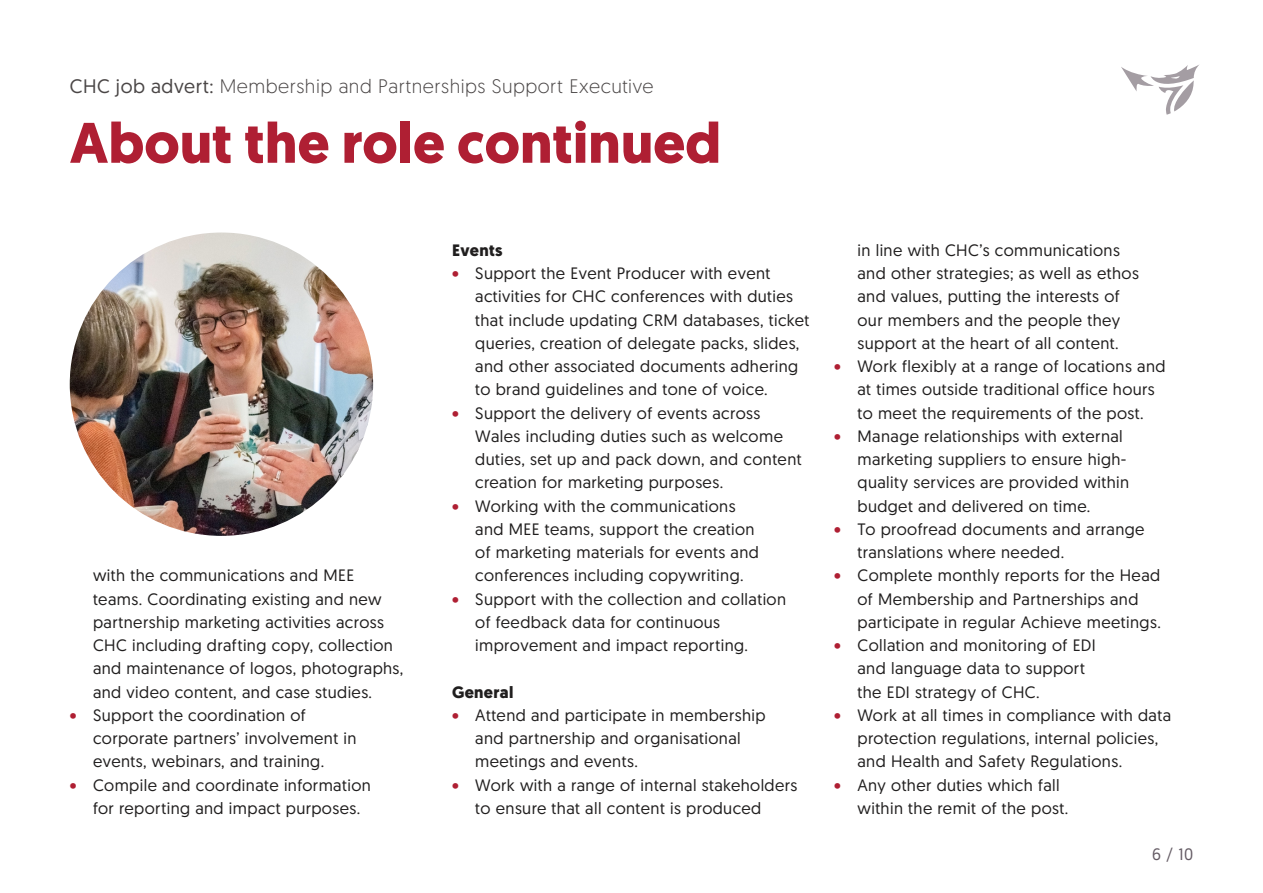
<style>
.page{position:relative;width:1263px;height:893px;background:#fff}
.page>*{position:absolute;margin:0;border:0;box-sizing:border-box;transform-origin:0 0}
.t1{font:700 57px "Geomanist";letter-spacing:.005em;color:#af1f33}
.t2{font:300 19.5px "Geomanist";letter-spacing:.025em;color:#4a4646}
.t3{font:16.5px/23.2px "Geomanist";letter-spacing:.025em;color:#201e1e}
.Minor_Heading{font:700 16.5px "Geomanist";letter-spacing:.02em;color:#201e1e}
.t4{font:16.5px "Geomanist";color:#645b64}
.s1{font-weight:400}
.s2{color:#af1f33}
</style>
<div class="page">
<svg style="left:1121px;top:65px;width:78px;height:50px"></svg>
<img style="left:70px;top:233px;width:303px;height:303px;border-radius:152px">
<p class="t2" style="left:70px;top:74px;width:585px"><span class="s1">CHC job advert:</span> Membership and Partnerships Support Executive</p>
<p class="t1" style="left:70px;top:105px;width:653px">About the role continued</p>
<p class="t3" style="left:93px;top:563px;width:312px">with the communications and MEE teams. Coordinating existing and new partnership marketing activities across CHC including drafting copy, collection and maintenance of logos, photographs, and video content, and case studies.</p>
<p class="t3" style="left:93px;top:703px;width:265px;text-indent:-23px"><span class="s2">•</span> Support the coordination of corporate partners’ involvement in events, webinars, and training.</p>
<p class="t3" style="left:93px;top:773px;width:279px;text-indent:-23px"><span class="s2">•</span> Compile and coordinate information for reporting and impact purposes.</p>
<p class="Minor_Heading" style="left:452px;top:239px;width:52px">Events</p>
<p class="t3" style="left:475px;top:261px;width:336px;text-indent:-23px"><span class="s2">•</span> Support the Event Producer with event activities for CHC conferences with duties that include updating CRM databases, ticket queries, creation of delegate packs, slides, and other associated documents adhering to brand guidelines and tone of voice.</p>
<p class="t3" style="left:475px;top:401px;width:328px;text-indent:-23px"><span class="s2">•</span> Support the delivery of events across Wales including duties such as welcome duties, set up and pack down, and content creation for marketing purposes.</p>
<p class="t3" style="left:475px;top:494px;width:285px;text-indent:-23px"><span class="s2">•</span> Working with the communications and MEE teams, support the creation of marketing materials for events and conferences including copywriting.</p>
<p class="t3" style="left:475px;top:587px;width:312px;text-indent:-23px"><span class="s2">•</span> Support with the collection and collation of feedback data for continuous improvement and impact reporting.</p>
<p class="Minor_Heading" style="left:452px;top:681px;width:63px">General</p>
<p class="t3" style="left:475px;top:703px;width:292px;text-indent:-23px"><span class="s2">•</span> Attend and participate in membership and partnership and organisational meetings and events.</p>
<p class="t3" style="left:475px;top:773px;width:324px;text-indent:-23px"><span class="s2">•</span> Work with a range of internal stakeholders to ensure that all content is produced</p>
<p class="t3" style="left:857px;top:238px;width:283px">in line with CHC’s communications and other strategies; as well as ethos and values, putting the interests of our members and the people they support at the heart of all content.</p>
<p class="t3" style="left:857px;top:354px;width:310px;text-indent:-23px"><span class="s2">•</span> Work flexibly at a range of locations and at times outside traditional office hours to meet the requirements of the post.</p>
<p class="t3" style="left:857px;top:424px;width:273px;text-indent:-23px"><span class="s2">•</span> Manage relationships with external marketing suppliers to ensure high&shy;quality services are provided within budget and delivered on time.</p>
<p class="t3" style="left:857px;top:517px;width:289px;text-indent:-23px"><span class="s2">•</span> To proofread documents and arrange translations where needed.</p>
<p class="t3" style="left:857px;top:563px;width:305px;text-indent:-23px"><span class="s2">•</span> Complete monthly reports for the Head of Membership and Partnerships and participate in regular Achieve meetings.</p>
<p class="t3" style="left:857px;top:633px;width:240px;text-indent:-23px"><span class="s2">•</span> Collation and monitoring of EDI and language data to support the EDI strategy of CHC.</p>
<p class="t3" style="left:857px;top:703px;width:315px;text-indent:-23px"><span class="s2">•</span> Work at all times in compliance with data protection regulations, internal policies, and Health and Safety Regulations.</p>
<p class="t3" style="left:857px;top:773px;width:212px;text-indent:-23px"><span class="s2">•</span> Any other duties which fall within the remit of the post.</p>
<p class="t4" style="left:1152px;top:844px;width:43px">6 / 10</p>
</div>
